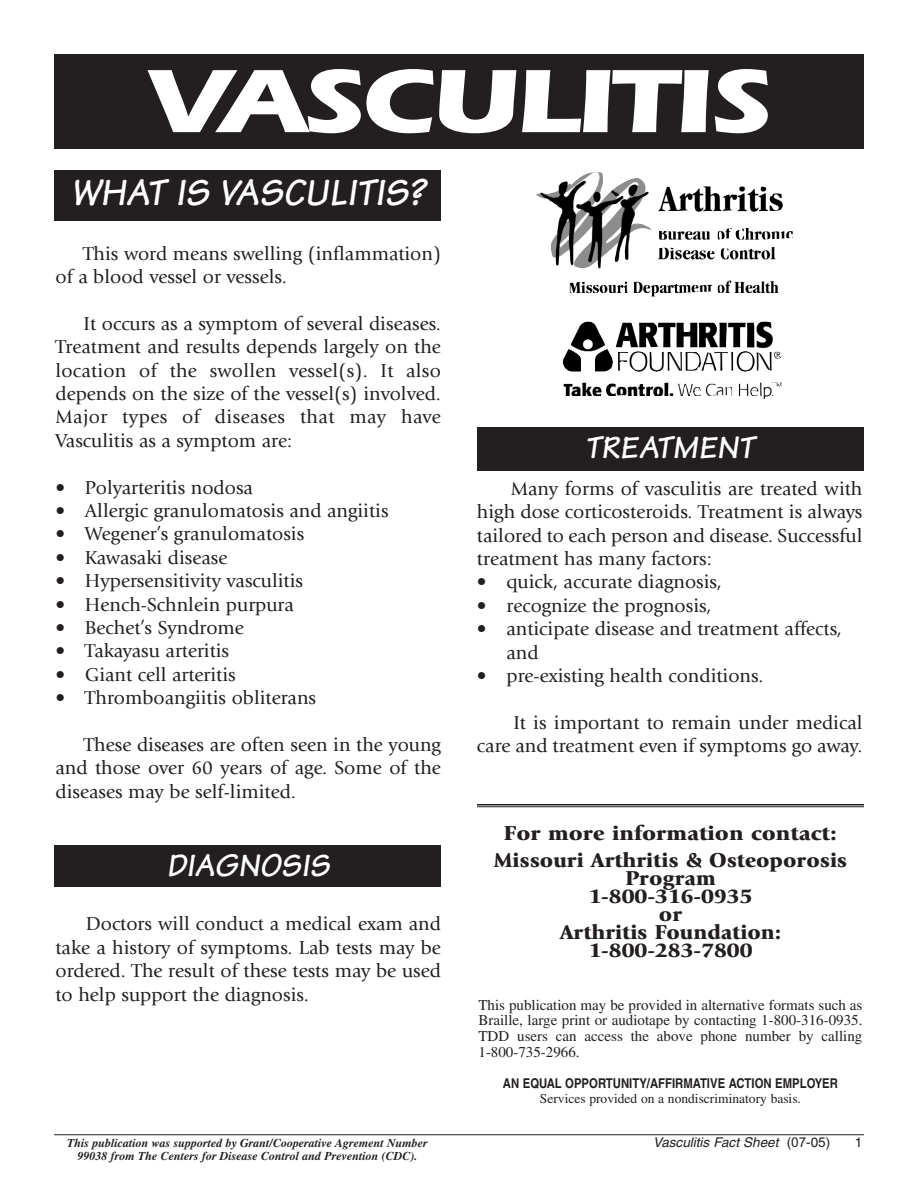
<style>
.page{position:relative;width:918px;height:1188px;background:#fff}
.page>*{position:absolute;margin:0;border:0;box-sizing:border-box;transform-origin:0 0}
.t1{font:700 93px "Itc Eras";letter-spacing:-.04em;color:#fff;scale:1.2 1}
.t2{font:italic 700 39px "Tekton";color:#fff}
.t3{font:italic 700 33px "Tekton";color:#fff}
.t4{font:900 21px/18px "Giovanni";color:#231f20;text-align:center;scale:1.05 1}
.t5{font:900 21px/27px "Giovanni";color:#231f20;text-align:center;scale:1.1 1}
.t6{font:19.5px/23.4px "Giovanni";color:#231f20;text-align:justify}
.t7{font:15px/15.8px "Times";color:#231f20;text-align:justify}
.t8{font:700 13.5px "Helvetica";color:#231f20;scale:.84 1}
.t9{font:13.5px "Times";color:#231f20}
.t10{font:italic 13.5px "Helvetica";color:#231f20}
.t11{font:13.5px "Helvetica";color:#231f20}
.t12{font:italic 700 12px "Times";color:#231f20}
.s1{font-style:normal}
.s2{font-family:"Arial";font-style:normal}
</style>
<div class="page">
<div style="left:54px;top:54px;width:810px;height:94px;background:#231f20"></div>
<div style="left:477px;top:428px;width:387px;height:43px;background:#231f20"></div>
<div style="left:54px;top:845px;width:387px;height:42px;background:#231f20"></div>
<div style="left:54px;top:171px;width:387px;height:50px;background:#231f20"></div>
<img style="left:563px;top:321px;width:219px;height:78px">
<img style="left:536px;top:172px;width:257px;height:125px">
<hr style="left:54px;top:1134px;width:810px;height:1px;background:#231f20">
<hr style="left:477px;top:804px;width:387px;height:2px;background:#231f20">
<hr style="left:477px;top:806px;width:387px;height:1px;background:#231f20">
<h1 class="t1" style="left:147px;top:70px;width:522px">VASCULITIS</h1>
<h2 class="t2" style="left:71px;top:179px;width:355px">WHAT IS VASCULITIS?</h2>
<p class="t6" style="left:56px;top:243px;width:387px;text-indent:28px">This word means swelling (inflammation) of a blood vessel or vessels.</p>
<p class="t6" style="left:56px;top:313px;width:387px;text-indent:28px">It occurs as a symptom of several diseases.<br>Treatment and results depends largely on the location of the swollen vessel(s). It also depends on the size of the vessel(s) involved.<br>Major types of diseases that may have Vasculitis as a symptom are:</p>
<p class="t6" style="left:56px;top:477px;width:199px">• Polyarteritis nodosa</p>
<p class="t6" style="left:56px;top:501px;width:335px">• Allergic granulomatosis and angiitis</p>
<p class="t6" style="left:56px;top:524px;width:250px">• Wegener’s granulomatosis</p>
<p class="t6" style="left:56px;top:547px;width:173px">• Kawasaki disease</p>
<p class="t6" style="left:56px;top:571px;width:249px">• Hypersensitivity vasculitis</p>
<p class="t6" style="left:56px;top:594px;width:240px">• Hench-Schnlein purpura</p>
<p class="t6" style="left:56px;top:618px;width:190px">• Bechet’s Syndrome</p>
<p class="t6" style="left:56px;top:641px;width:175px">• Takayasu arteritis</p>
<p class="t6" style="left:56px;top:664px;width:182px">• Giant cell arteritis</p>
<p class="t6" style="left:56px;top:688px;width:262px">• Thromboangiitis obliterans</p>
<p class="t6" style="left:56px;top:735px;width:387px;text-indent:28px">These diseases are often seen in the young and those over 60 years of age. Some of the diseases may be self-limited.</p>
<h3 class="t3" style="left:166px;top:854px;width:165px">DIAGNOSIS</h3>
<p class="t6" style="left:56px;top:914px;width:387px;text-indent:30px">Doctors will conduct a medical exam and take a history of symptoms. Lab tests may be ordered. The result of these tests may be used to help support the diagnosis.</p>
<h3 class="t3" style="left:585px;top:436px;width:170px">TREATMENT</h3>
<p class="t6" style="left:477px;top:478px;width:387px;text-indent:34px">Many forms of vasculitis are treated with high dose corticosteroids. Treatment is always tailored to each person and disease. Successful treatment has many factors:</p>
<p class="t6" style="left:477px;top:572px;width:246px">• quick, accurate diagnosis,</p>
<p class="t6" style="left:477px;top:595px;width:236px">• recognize the prognosis,</p>
<p class="t6" style="left:506px;top:619px;width:337px;text-indent:-29px">• anticipate disease and treatment affects, and</p>
<p class="t6" style="left:477px;top:666px;width:288px">• pre-existing health conditions.</p>
<p class="t6" style="left:477px;top:712px;width:387px;text-align:right">It is important to remain under medical care and treatment even if symptoms go away.</p>
<p class="t5" style="left:494px;top:822px;width:323px">For more information contact:<br>Missouri Arthritis &amp; Osteoporosis</p>
<p class="t4" style="left:560px;top:871px;width:212px">Program<br>1-800-316-0935<br>or<br>Arthritis Foundation:<br>1-800-283-7800</p>
<p class="t7" style="left:478px;top:998px;width:385px">This publication may be provided in alternative formats such as Braille, large print or audiotape by contacting 1-800-316-0935.<br>TDD users can access the above phone number by calling 1-800-735-2966.</p>
<p class="t8" style="left:503px;top:1079px;width:400px">AN EQUAL OPPORTUNITY/AFFIRMATIVE ACTION EMPLOYER</p>
<p class="t9" style="left:540px;top:1094px;width:263px">Services provided on a nondiscriminatory basis.</p>
<p class="t12" style="left:67px;top:1138px;width:362px">This publication was supported by Grant/Cooperative Agrement Number</p>
<p class="t10" style="left:653px;top:1138px;width:178px">Vasculitis Fact Sheet <span class="s1">(</span><span class="s2">07</span><span class="s1">-0</span><span class="s2">5</span><span class="s1">)</span></p>
<p class="t11" style="left:855px;top:1138px;width:9px">1</p>
<p class="t12" style="left:78px;top:1152px;width:341px">99038 from The Centers for Disease Control and Prevention (CDC).</p>
</div>
